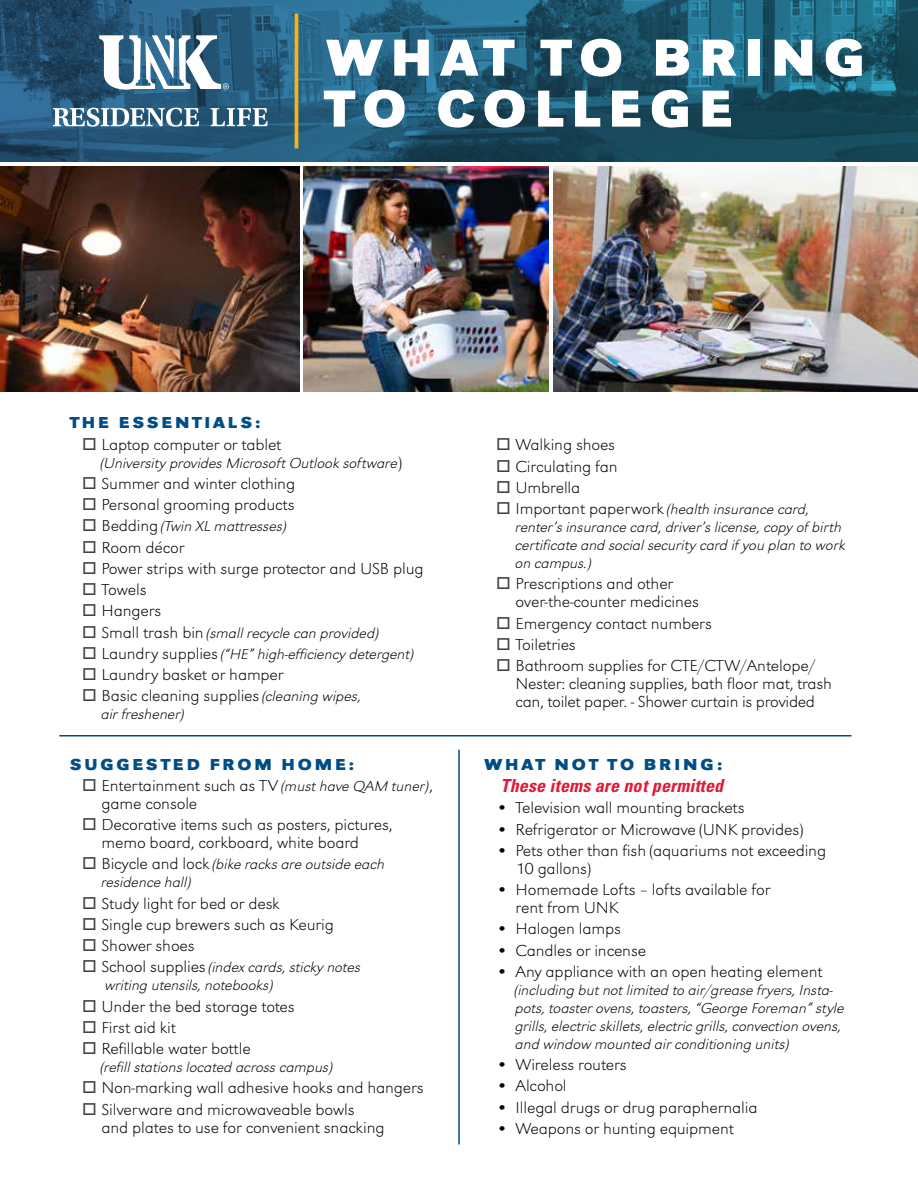
<style>
.page{position:relative;width:918px;height:1188px;background:#fff}
.page>*{position:absolute;margin:0;border:0;box-sizing:border-box;transform-origin:0 0}
.t1{font:54px/51px "URW Grotesk TOT Bol Wid";letter-spacing:.14em;color:#fff}
.t2{font:italic 700 condensed 18px "Univers LT Std";letter-spacing:.01em;color:#e31837}
.t3{font:16.5px/18px "URW Grotesk TOT Ext Lig Ext Wid";letter-spacing:-.01em;color:#000}
.t4{font:16.5px "URW Grotesk TOT Bol Ext Wid";letter-spacing:.17em;color:#004d86}
.t5{font:15px/18px "URW Grotesk TOT Ext Lig Ext Wid Obl";letter-spacing:-.01em;color:#000}
.s1{color:#414042}
.s2{font-family:"URW Grotesk TOT Ext Lig Ext Wid";font-size:16.5px}
.s3{font-family:"URW Grotesk TOT Ext Lig Ext Wid Obl";font-size:15px}
</style>
<div class="page">
<hr style="left:59px;top:735px;width:792px;height:1px;background:#004d86">
<svg style="left:0;top:0;width:918px;height:162px;background:#1f5772"></svg>
<hr style="left:295px;top:14px;width:3px;height:134px;background:#fcb116">
<svg style="left:99px;top:35px;width:130px;height:55px"></svg>
<svg style="left:53px;top:108px;width:146px;height:19px"></svg>
<svg style="left:210px;top:108px;width:58px;height:18px"></svg>
<hr style="left:458px;top:750px;width:2px;height:394px;background:#004d86">
<img style="left:304px;top:166px;width:245px;height:225px">
<img style="left:553px;top:166px;width:365px;height:225px">
<img style="left:0;top:166px;width:299px;height:225px">
<h1 class="t1" style="left:325px;top:34px;width:541px">WHAT TO BRING<br>TO COLLEGE</h1>
<p class="t4" style="left:70px;top:413px;width:192px">THE ESSENTIALS:</p>
<p class="t3" style="left:82px;top:435px;width:201px"><span class="s1">□</span> Laptop computer or tablet</p>
<p class="t5" style="left:102px;top:454px;width:302px">(University provides Microsoft Outlook software<span class="s2">)</span></p>
<p class="t3" style="left:82px;top:474px;width:215px"><span class="s1">□</span> Summer and winter clothing</p>
<p class="t3" style="left:82px;top:496px;width:214px"><span class="s1">□</span> Personal grooming products</p>
<p class="t5" style="left:82px;top:517px;width:207px"><span class="s1">□</span> <span class="s2">Bedding</span> (Twin XL mattresses)</p>
<p class="t3" style="left:82px;top:538px;width:104px"><span class="s1">□</span> Room décor</p>
<p class="t3" style="left:82px;top:559px;width:343px"><span class="s1">□</span> Power strips with surge protector and USB plug</p>
<p class="t3" style="left:82px;top:581px;width:66px"><span class="s1">□</span> Towels</p>
<p class="t3" style="left:82px;top:602px;width:81px"><span class="s1">□</span> Hangers</p>
<p class="t5" style="left:82px;top:624px;width:299px"><span class="s1">□</span> <span class="s2">Small trash bin</span> (small recycle can provided)</p>
<p class="t5" style="left:82px;top:645px;width:334px"><span class="s1">□</span> <span class="s2">Laundry supplies</span> (“HE” high-efficiency detergent)</p>
<p class="t3" style="left:82px;top:665px;width:203px"><span class="s1">□</span> Laundry basket or hamper</p>
<p class="t3" style="left:82px;top:687px;width:281px"><span class="s1">□</span> Basic cleaning supplies <span class="s3">(cleaning wipes,</span></p>
<p class="t5" style="left:102px;top:705px;width:85px">air freshener)</p>
<p class="t4" style="left:70px;top:754px;width:286px">SUGGESTED FROM HOME:</p>
<p class="t3" style="left:102px;top:776px;width:333px;text-indent:-20px"><span class="s1">□</span> Entertainment such as TV <span class="s3">(must have QAM tuner)</span>, game console</p>
<p class="t3" style="left:102px;top:816px;width:293px;text-indent:-19px"><span class="s1">□</span> Decorative items such as posters, pictures, memo board, corkboard, white board</p>
<p class="t5" style="left:102px;top:855px;width:285px;text-indent:-20px"><span class="s1">□</span> <span class="s2">Bicycle and lock</span> (bike racks are outside each residence hall)</p>
<p class="t3" style="left:82px;top:894px;width:199px"><span class="s1">□</span> Study light for bed or desk</p>
<p class="t3" style="left:82px;top:915px;width:254px"><span class="s1">□</span> Single cup brewers such as Keurig</p>
<p class="t3" style="left:82px;top:937px;width:114px"><span class="s1">□</span> Shower shoes</p>
<p class="t5" style="left:105px;top:958px;width:257px;text-indent:-23px"><span class="s1">□</span> <span class="s2">School supplies</span> (index cards, sticky notes writing utensils, notebooks)</p>
<p class="t3" style="left:82px;top:997px;width:214px"><span class="s1">□</span> Under the bed storage totes</p>
<p class="t3" style="left:82px;top:1018px;width:96px"><span class="s1">□</span> First aid kit</p>
<p class="t3" style="left:82px;top:1039px;width:170px"><span class="s1">□</span> Refillable water bottle</p>
<p class="t5" style="left:102px;top:1058px;width:233px">(refill stations located across campus)</p>
<p class="t3" style="left:82px;top:1079px;width:343px"><span class="s1">□</span> Non-marking wall adhesive hooks and hangers</p>
<p class="t3" style="left:102px;top:1100px;width:285px;text-indent:-20px"><span class="s1">□</span> Silverware and microwaveable bowls and plates to use for convenient snacking</p>
<p class="t3" style="left:496px;top:436px;width:121px"><span class="s1">□</span> Walking shoes</p>
<p class="t3" style="left:496px;top:457px;width:123px"><span class="s1">□</span> Circulating fan</p>
<p class="t3" style="left:496px;top:478px;width:86px"><span class="s1">□</span> Umbrella</p>
<p class="t5" style="left:516px;top:500px;width:332px;text-indent:-20px"><span class="s1">□</span> <span class="s2">Important paperwork</span> (health insurance card, renter’s insurance card, driver’s license, copy of birth certificate and social security card if you plan to work on campus.)</p>
<p class="t3" style="left:516px;top:575px;width:185px;text-indent:-20px"><span class="s1">□</span> Prescriptions and other over-the-counter medicines</p>
<p class="t3" style="left:496px;top:614px;width:217px"><span class="s1">□</span> Emergency contact numbers</p>
<p class="t3" style="left:496px;top:635px;width:81px"><span class="s1">□</span> Toiletries</p>
<p class="t3" style="left:516px;top:656px;width:318px;text-indent:-19px"><span class="s1">□</span> Bathroom supplies for CTE/CTW/Antelope/<br>Nester: cleaning supplies, bath floor mat, trash can, toilet paper. - Shower curtain is provided</p>
<p class="t4" style="left:484px;top:754px;width:240px">WHAT NOT TO BRING:</p>
<p class="t2" style="left:501px;top:775px;width:224px">These items are not permitted</p>
<p class="t3" style="left:496px;top:799px;width:250px">• Television wall mounting brackets</p>
<p class="t3" style="left:496px;top:820px;width:309px">• Refrigerator or Microwave (UNK provides)</p>
<p class="t3" style="left:516px;top:841px;width:312px;text-indent:-19px">• Pets other than fish (aquariums not exceeding<br>10 gallons)</p>
<p class="t3" style="left:516px;top:881px;width:256px;text-indent:-19px">• Homemade Lofts – lofts available for rent from UNK</p>
<p class="t3" style="left:496px;top:920px;width:126px">• Halogen lamps</p>
<p class="t3" style="left:496px;top:941px;width:152px">• Candles or incense</p>
<p class="t3" style="left:496px;top:962px;width:328px">• Any appliance with an open heating element</p>
<p class="t5" style="left:516px;top:981px;width:331px">(including but not limited to air/grease fryers, Insta&shy;pots, toaster ovens, toasters, “George Foreman” style grills, electric skillets, electric grills, convection ovens, and window mounted air conditioning units)</p>
<p class="t3" style="left:496px;top:1055px;width:132px">• Wireless routers</p>
<p class="t3" style="left:496px;top:1077px;width:72px">• Alcohol</p>
<p class="t3" style="left:496px;top:1098px;width:263px">• Illegal drugs or drug paraphernalia</p>
<p class="t3" style="left:496px;top:1119px;width:240px">• Weapons or hunting equipment</p>
</div>
